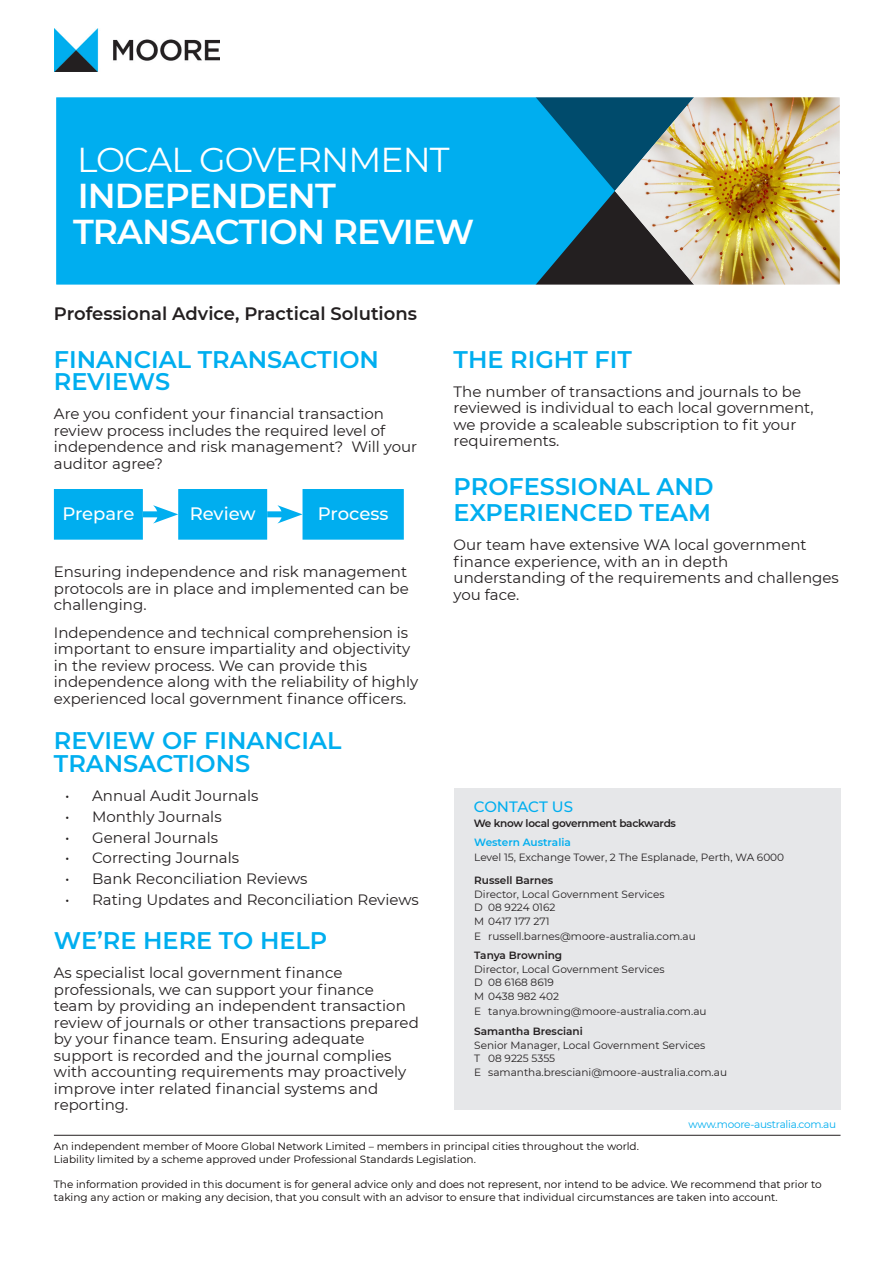
<style>
.page{position:relative;width:893px;height:1263px;background:#fff}
.page>*{position:absolute;margin:0;border:0;box-sizing:border-box;transform-origin:0 0}
.Factsheet_title{font:600 34.5px/36px "Montserrat";letter-spacing:-.025em;color:#fff}
.t1{font:600 24px/22.5px "Montserrat";color:#00aeef}
.t2{font:600 18px "Montserrat";color:#231f20}
.t3{font:500 18px "Montserrat";letter-spacing:-.005em;color:#fff}
.Paragraph_1{font:15px/16.5px "Montserrat";color:#231f20}
.Body{font:500 15px "Montserrat";letter-spacing:-.01em;color:#00aeef}
.Body-2{font:10.5px/12.6px "Montserrat";color:#080302}
.Body-3{font:10.5px/13.5px "Montserrat";color:#231f20}
.Body-4{font:600 10.5px "Montserrat";letter-spacing:-.025em;color:#231f20}
.t4{font:10.5px "Montserrat";letter-spacing:-.025em;color:#00aeef}
.s1{font-weight:400}
.s2{font-weight:600;color:#00aeef}
.s3{font-weight:600}
</style>
<div class="page">
<img style="left:388px;top:98px;width:451px;height:186px">
<div style="left:55px;top:96px;width:333px;height:190px;background:#00aeef"></div>
<div style="left:53px;top:94px;width:790px;height:194px;border:3px solid #fff"></div>
<img style="left:54px;top:28px;width:165px;height:44px">
<hr style="left:54px;top:1135px;width:786px;height:1px;background:#231f20">
<div style="left:454px;top:789px;width:386px;height:321px;background:#e6e7e9"></div>
<div style="left:55px;top:490px;width:87px;height:49px;background:#00aeef"></div>
<div style="left:54px;top:489px;width:89px;height:51px;border:2px solid #00aeef"></div>
<div style="left:179px;top:490px;width:87px;height:49px;background:#00aeef"></div>
<div style="left:178px;top:489px;width:89px;height:51px;border:2px solid #00aeef"></div>
<div style="left:303px;top:490px;width:100px;height:49px;background:#00aeef"></div>
<div style="left:303px;top:489px;width:101px;height:51px;border:2px solid #00aeef"></div>
<div style="left:143px;top:511px;width:20px;height:6px;background:#00aeef"></div>
<svg style="left:153px;top:505px;width:25px;height:18px"></svg>
<div style="left:267px;top:511px;width:21px;height:6px;background:#00aeef"></div>
<svg style="left:277px;top:505px;width:26px;height:18px"></svg>
<p class="Factsheet_title" style="left:73px;top:140px;width:403px"><span class="s1">LOCAL GOVERNMENT<br></span>INDEPENDENT<br>TRANSACTION REVIEW</p>
<h3 class="t2" style="left:54px;top:301px;width:365px">Professional Advice, Practical Solutions</h3>
<h2 class="t1" style="left:54px;top:347px;width:327px">FINANCIAL TRANSACTION<br>REVIEWS</h2>
<p class="Paragraph_1" style="left:54px;top:405px;width:365px">Are you confident your financial transaction review process includes the required level of independence and risk management? Will your auditor agree?</p>
<h2 class="t1" style="left:454px;top:347px;width:180px">THE RIGHT FIT</h2>
<p class="Paragraph_1" style="left:454px;top:383px;width:361px">The number of transactions and journals to be reviewed is individual to each local government, we provide a scaleable subscription to fit your requirements.</p>
<h2 class="t1" style="left:454px;top:473px;width:262px;line-height:25.5px">PROFESSIONAL AND<br>EXPERIENCED TEAM</h2>
<p class="Paragraph_1" style="left:454px;top:536px;width:387px">Our team have extensive WA local government finance experience, with an in depth understanding of the requirements and challenges you face.</p>
<p class="t3" style="left:62px;top:501px;width:73px">Prepare</p>
<p class="t3" style="left:190px;top:501px;width:68px">Review</p>
<p class="t3" style="left:318px;top:501px;width:72px">Process</p>
<p class="Paragraph_1" style="left:54px;top:563px;width:356px;text-align:justify">Ensuring independence and risk management protocols are in place and implemented can be challenging.</p>
<p class="Paragraph_1" style="left:54px;top:623px;width:366px">Independence and technical comprehension is important to ensure impartiality and objectivity in the review process. We can provide this independence along with the reliability of highly experienced local government finance officers.</p>
<h2 class="t1" style="left:54px;top:729px;width:289px">REVIEW OF FINANCIAL<br>TRANSACTIONS</h2>
<p class="Paragraph_1" style="left:65px;top:787px;width:195px">• Annual Audit Journals</p>
<p class="Paragraph_1" style="left:65px;top:808px;width:158px">• Monthly Journals</p>
<p class="Paragraph_1" style="left:65px;top:829px;width:154px">• General Journals</p>
<p class="Paragraph_1" style="left:65px;top:849px;width:175px">• Correcting Journals</p>
<p class="Paragraph_1" style="left:65px;top:870px;width:244px">• Bank Reconciliation Reviews</p>
<p class="Paragraph_1" style="left:65px;top:891px;width:355px">• Rating Updates and Reconciliation Reviews</p>
<h2 class="t1" style="left:54px;top:928px;width:275px">WE’RE HERE TO HELP</h2>
<p class="Paragraph_1" style="left:54px;top:964px;width:366px">As specialist local government finance professionals, we can support your finance<br>team by providing an independent transaction review of journals or other transactions prepared by your finance team. Ensuring adequate support is recorded and the journal complies with accounting requirements may proactively improve inter related financial systems and reporting.</p>
<p class="Body-2" style="left:54px;top:1140px;width:587px">An independent member of Moore Global Network Limited – members in principal cities throughout the world.<br>Liability limited by a scheme approved under Professional Standards Legislation.</p>
<p class="Body-2" style="left:54px;top:1178px;width:769px">The information provided in this document is for general advice only and does not represent, nor intend to be advice. We recommend that prior to taking any action or making any decision, that you consult with an advisor to ensure that individual circumstances are taken into account.</p>
<p class="Body" style="left:474px;top:796px;width:101px">CONTACT US</p>
<p class="Body-4" style="left:474px;top:815px;width:204px">We know local government backwards</p>
<p class="Body-3" style="left:474px;top:834px;width:311px;line-height:15px"><span class="s2">Western Australia<br></span>Level 15, Exchange Tower, 2 The Esplanade, Perth, WA 6000</p>
<p class="Body-3" style="left:474px;top:873px;width:192px"><span class="s3">Russell Barnes<br></span>Director, Local Government Services<br>D 08 9224 0162<br>M 0417 177 271</p>
<p class="Body-3" style="left:474px;top:929px;width:223px">E russell.barnes@moore-australia.com.au</p>
<p class="Body-3" style="left:474px;top:948px;width:192px"><span class="s3">Tanya Browning<br></span>Director, Local Government Services<br>D 08 6168 8619<br>M 0438 982 402</p>
<p class="Body-3" style="left:474px;top:1004px;width:234px">E tanya.browning@moore-australia.com.au</p>
<p class="Body-3" style="left:474px;top:1024px;width:254px"><span class="s3">Samantha Bresciani<br></span>Senior Manager, Local Government Services<br>T 08 9225 5355<br>E samantha.bresciani@moore-australia.com.au</p>
<p class="t4" style="left:688px;top:1117px;width:149px">www.moore-australia.com.au</p>
</div>
